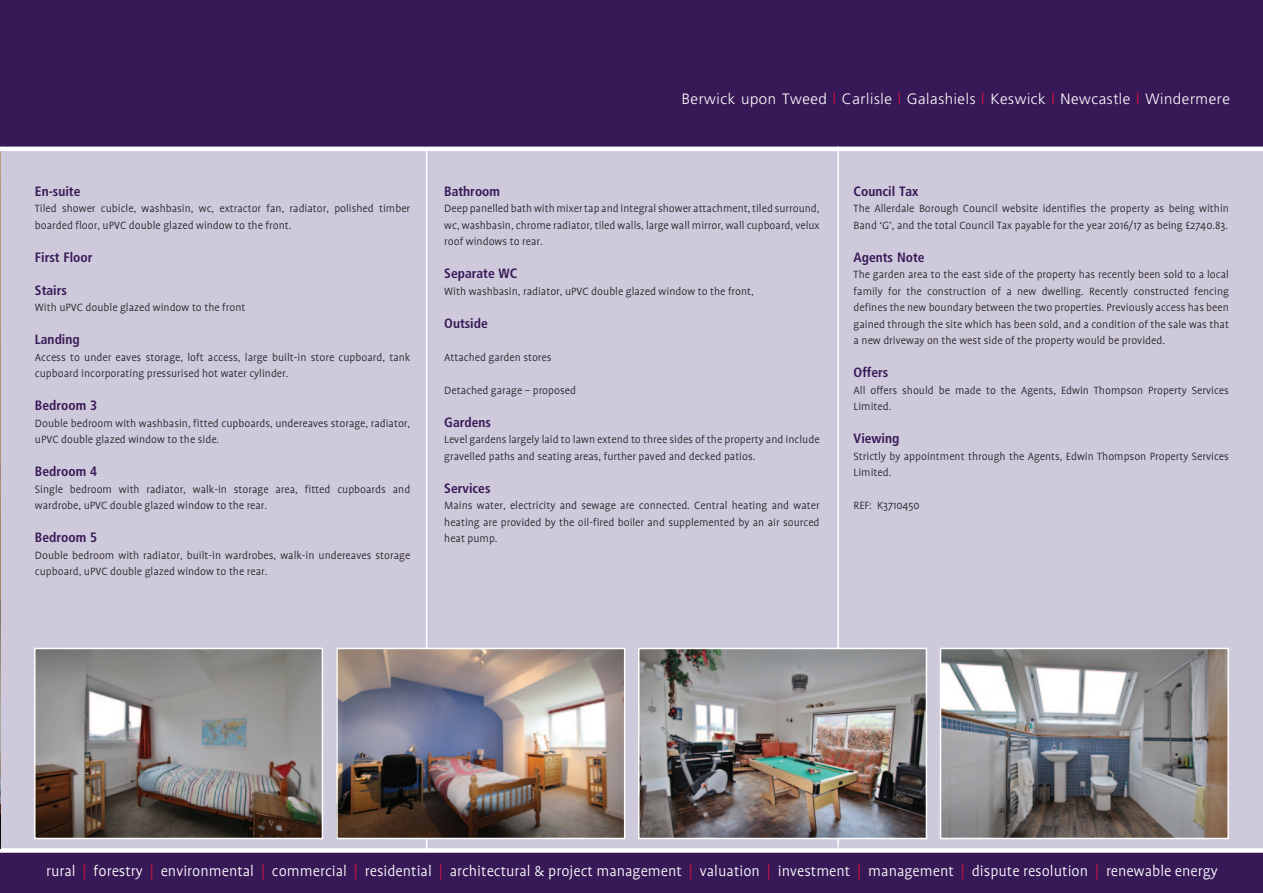
<style>
.page{position:relative;width:1263px;height:893px;background:#fff}
.page>*{position:absolute;margin:0;border:0;box-sizing:border-box;transform-origin:0 0}
.t1{font:300 16.5px "Profile";color:#fff}
.t2{font:300 15px "Frutiger";letter-spacing:.04em;color:#fff}
.t3{font:700 condensed 13.5px "Frutiger";color:#381957}
.t4{font:300 12px/16.5px "Profile";color:#231f20}
.s1{color:#d7123e}
</style>
<div class="page">
<div style="left:0;top:147px;width:1263px;height:706px;background:#cec9db"></div>
<div style="left:0;top:850px;width:1263px;height:43px;background:#381957"></div>
<div style="left:0;top:848px;width:1263px;height:5px;background:#fff"></div>
<div style="left:0;top:0;width:1263px;height:149px;background:#381957"></div>
<hr style="left:837px;top:147px;width:2px;height:700px;background:#fff">
<hr style="left:426px;top:147px;width:1px;height:704px;background:#fff">
<img style="left:0;top:600px;width:1px;height:249px">
<img style="left:37px;top:651px;width:283px;height:185px">
<div style="left:34px;top:648px;width:289px;height:191px;border:2px solid #fff"></div>
<img style="left:339px;top:651px;width:283px;height:185px">
<div style="left:336px;top:648px;width:289px;height:191px;border:2px solid #fff"></div>
<img style="left:943px;top:651px;width:283px;height:185px">
<div style="left:940px;top:648px;width:289px;height:191px;border:2px solid #fff"></div>
<hr style="left:0;top:149px;width:1px;height:449px;background:#fff">
<hr style="left:0;top:147px;width:1263px;height:4px;background:#fff">
<img style="left:641px;top:651px;width:283px;height:185px">
<div style="left:638px;top:648px;width:289px;height:191px;border:2px solid #fff"></div>
<p class="t3" style="left:35px;top:183px;width:47px">En-suite</p>
<p class="t4" style="left:35px;top:200px;width:377px">Tiled shower cubicle, washbasin, wc, extractor fan, radiator, polished timber boarded floor, uPVC double glazed window to the front.</p>
<p class="t3" style="left:35px;top:249px;width:59px">First Floor</p>
<p class="t3" style="left:35px;top:282px;width:34px">Stairs</p>
<p class="t4" style="left:35px;top:299px;width:212px">With uPVC double glazed window to the front</p>
<p class="t3" style="left:35px;top:331px;width:46px">Landing</p>
<p class="t4" style="left:35px;top:349px;width:377px">Access to under eaves storage, loft access, large built-in store cupboard, tank cupboard incorporating pressurised hot water cylinder.</p>
<p class="t3" style="left:35px;top:397px;width:64px">Bedroom 3</p>
<p class="t4" style="left:35px;top:415px;width:377px">Double bedroom with washbasin, fitted cupboards, undereaves storage, radiator, uPVC double glazed window to the side.</p>
<p class="t3" style="left:35px;top:463px;width:64px">Bedroom 4</p>
<p class="t4" style="left:35px;top:481px;width:377px">Single bedroom with radiator, walk-in storage area, fitted cupboards and wardrobe, uPVC double glazed window to the rear.</p>
<p class="t3" style="left:35px;top:529px;width:64px">Bedroom 5</p>
<p class="t4" style="left:35px;top:547px;width:377px">Double bedroom with radiator, built-in wardrobes, walk-in undereaves storage cupboard, uPVC double glazed window to the rear.</p>
<p class="t2" style="left:682px;top:91px;width:550px">Berwick upon Tweed <span class="s1">|</span> Carlisle <span class="s1">|</span> Galashiels <span class="s1">|</span> Keswick <span class="s1">|</span> Newcastle <span class="s1">|</span> Windermere</p>
<p class="t3" style="left:444px;top:183px;width:57px">Bathroom</p>
<p class="t4" style="left:444px;top:200px;width:377px;text-align:justify">Deep panelled bath with mixer tap and integral shower attachment, tiled surround, wc, washbasin, chrome radiator, tiled walls, large wall mirror, wall cupboard, velux roof windows to rear.</p>
<p class="t3" style="left:444px;top:265px;width:75px">Separate WC</p>
<p class="t4" style="left:444px;top:283px;width:311px">With washbasin, radiator, uPVC double glazed window to the front,</p>
<p class="t3" style="left:444px;top:315px;width:45px">Outside</p>
<p class="t4" style="left:444px;top:349px;width:109px">Attached garden stores</p>
<p class="t4" style="left:444px;top:382px;width:133px">Detached garage – proposed</p>
<p class="t3" style="left:444px;top:414px;width:48px">Gardens</p>
<p class="t4" style="left:444px;top:431px;width:377px">Level gardens largely laid to lawn extend to three sides of the property and include gravelled paths and seating areas, further paved and decked patios.</p>
<p class="t3" style="left:444px;top:480px;width:48px">Services</p>
<p class="t4" style="left:444px;top:497px;width:377px;text-align:justify">Mains water, electricity and sewage are connected. Central heating and water heating are provided by the oil-fired boiler and supplemented by an air sourced heat pump.</p>
<p class="t3" style="left:854px;top:183px;width:66px">Council Tax</p>
<p class="t4" style="left:854px;top:200px;width:377px">The Allerdale Borough Council website identifies the property as being within<br>Band ‘G’, and the total Council Tax payable for the year 2016/17 as being £2740.83.</p>
<p class="t3" style="left:854px;top:249px;width:72px">Agents Note</p>
<p class="t4" style="left:854px;top:266px;width:377px;text-align:justify">The garden area to the east side of the property has recently been sold to a local family for the construction of a new dwelling. Recently constructed fencing defines the new boundary between the two properties. Previously access has been gained through the site which has been sold, and a condition of the sale was that a new driveway on the west side of the property would be provided.</p>
<p class="t3" style="left:854px;top:364px;width:36px">Offers</p>
<p class="t4" style="left:854px;top:382px;width:377px">All offers should be made to the Agents, Edwin Thompson Property Services<br>Limited.</p>
<p class="t3" style="left:854px;top:430px;width:47px">Viewing</p>
<p class="t4" style="left:854px;top:448px;width:377px">Strictly by appointment through the Agents, Edwin Thompson Property Services<br>Limited.</p>
<p class="t4" style="left:854px;top:497px;width:68px">REF: K3710450</p>
<h1 class="t1" style="left:46px;top:863px;width:1173px">rural <span class="s1">|</span> forestry <span class="s1">|</span> environmental <span class="s1">|</span> commercial <span class="s1">|</span> residential <span class="s1">|</span> architectural &amp; project management <span class="s1">|</span> valuation <span class="s1">|</span> investment <span class="s1">|</span> management <span class="s1">|</span> dispute resolution <span class="s1">|</span> renewable energy</h1>
</div>
